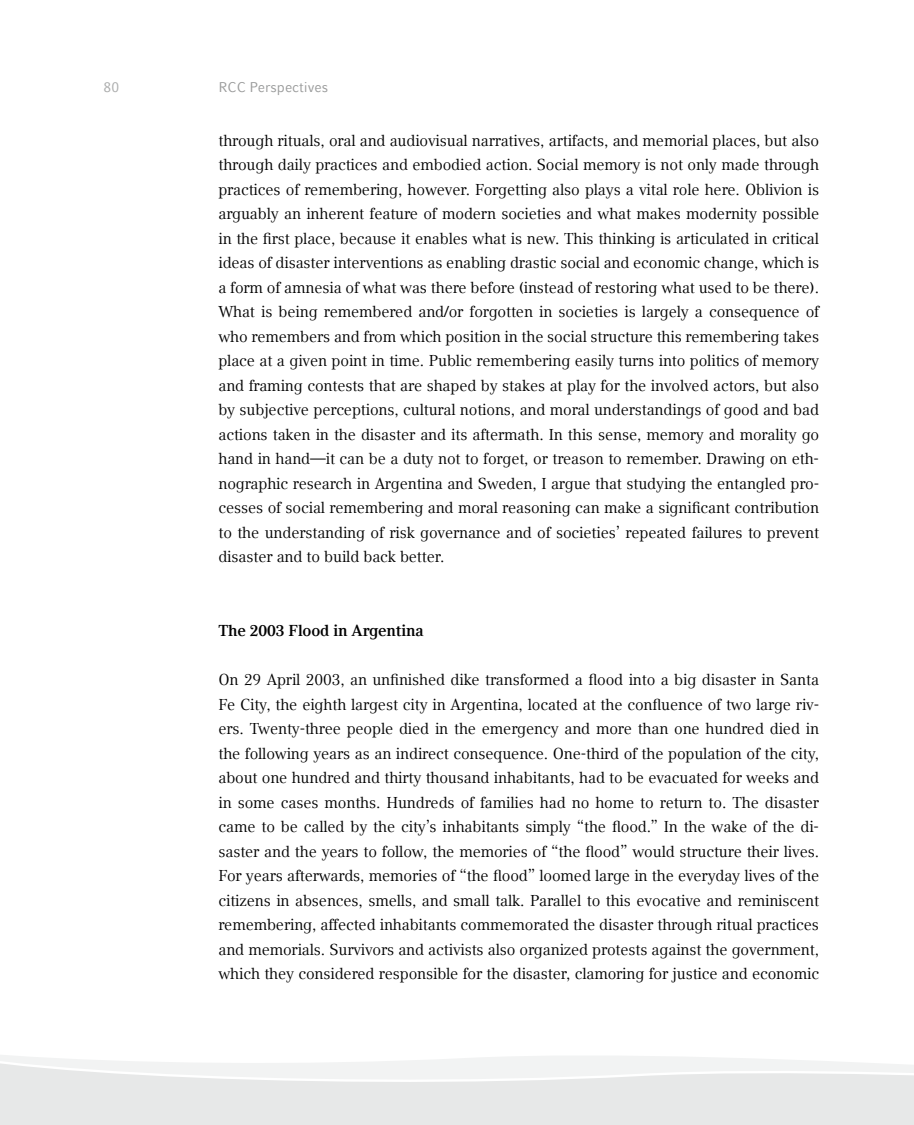
<style>
.page{position:relative;width:914px;height:1125px;background:#fff}
.page>*{position:absolute;margin:0;border:0;box-sizing:border-box;transform-origin:0 0}
.t1{font:15.75px/24.5px "LMU Compatil Text";letter-spacing:-.01em;color:#000;text-align:justify}
.t2{font:700 15.75px "LMU Compatil Text";letter-spacing:-.01em;color:#000}
.t3{font:14px "LMU Compatil Fact";color:#9a9b9b}
.t4{font:14px "LMU Compatil Fact";color:#acadad}
</style>
<div class="page">
<svg style="left:0;top:1055px;width:913px;height:70px;fill:#e7e8e8"></svg>
<p class="t4" style="left:103px;top:79px;width:17px">80</p>
<p class="t3" style="left:218px;top:79px;width:111px">RCC Perspectives</p>
<p class="t1" style="left:218px;top:128px;width:602px">through rituals, oral and audiovisual narratives, artifacts, and memorial places, but also through daily practices and embodied action. Social memory is not only made through practices of remembering, however. Forgetting also plays a vital role here. Oblivion is arguably an inherent feature of modern societies and what makes modernity possible in the first place, because it enables what is new. This thinking is articulated in critical ideas of disaster interventions as enabling drastic social and economic change, which is a form of amnesia of what was there before (instead of restoring what used to be there).<br>What is being remembered and/or forgotten in societies is largely a consequence of who remembers and from which position in the social structure this remembering takes place at a given point in time. Public remembering easily turns into politics of memory and framing contests that are shaped by stakes at play for the involved actors, but also by subjective perceptions, cultural notions, and moral understandings of good and bad actions taken in the disaster and its aftermath. In this sense, memory and morality go hand in hand—it can be a duty not to forget, or treason to remember. Drawing on eth&shy;nographic research in Argentina and Sweden, I argue that studying the entangled pro&shy;cesses of social remembering and moral reasoning can make a significant contribution to the understanding of risk governance and of societies’ repeated failures to prevent disaster and to build back better.</p>
<p class="t2" style="left:218px;top:621px;width:207px">The 2003 Flood in Argentina</p>
<p class="t1" style="left:218px;top:667px;width:602px">On 29 April 2003, an unfinished dike transformed a flood into a big disaster in Santa Fe City, the eighth largest city in Argentina, located at the confluence of two large riv&shy;ers. Twenty-three people died in the emergency and more than one hundred died in the following years as an indirect consequence. One-third of the population of the city, about one hundred and thirty thousand inhabitants, had to be evacuated for weeks and in some cases months. Hundreds of families had no home to return to. The disaster came to be called by the city’s inhabitants simply “the flood.” In the wake of the di&shy;saster and the years to follow, the memories of “the flood” would structure their lives.<br>For years afterwards, memories of “the flood” loomed large in the everyday lives of the citizens in absences, smells, and small talk. Parallel to this evocative and reminiscent remembering, affected inhabitants commemorated the disaster through ritual practices and memorials. Survivors and activists also organized protests against the government, which they considered responsible for the disaster, clamoring for justice and economic</p>
</div>
